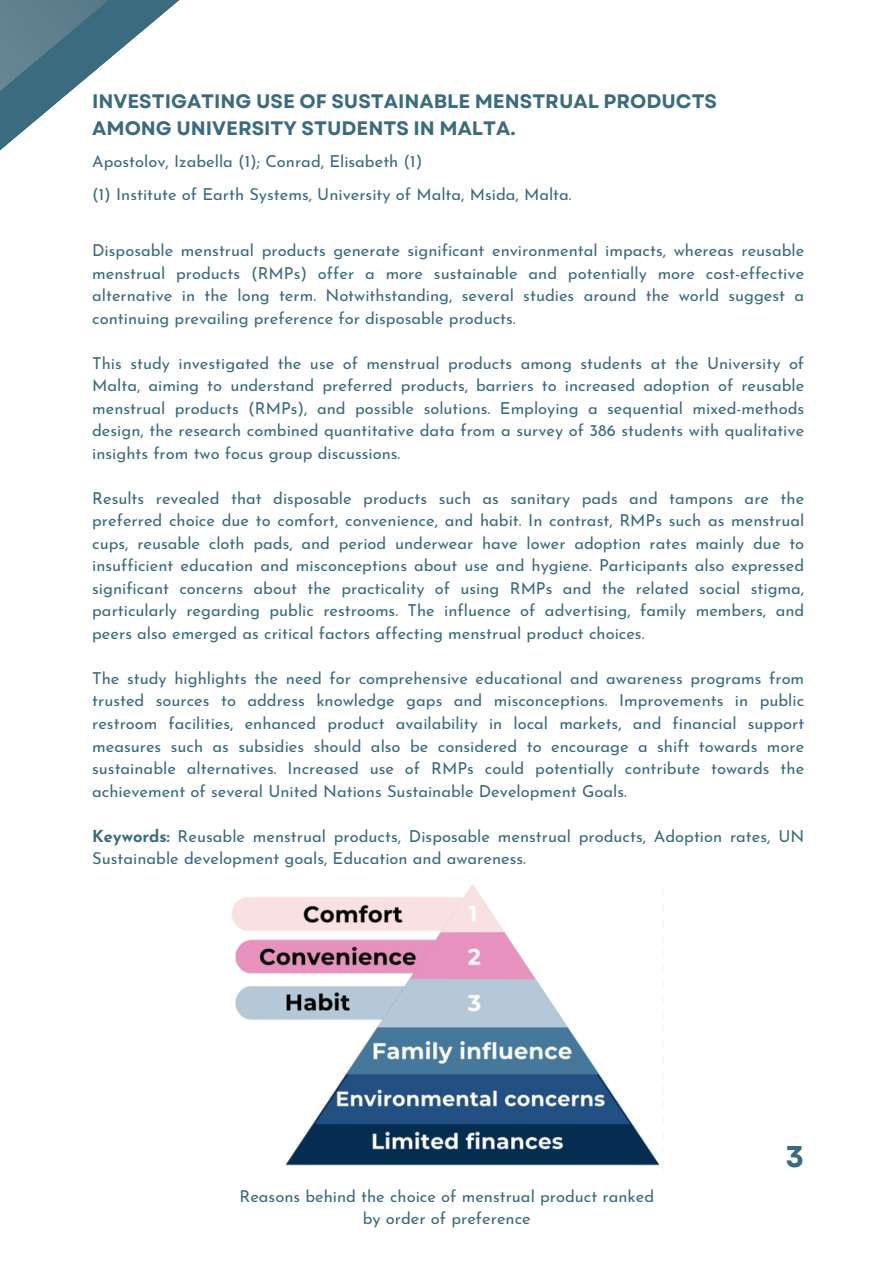
<style>
.page{position:relative;width:894px;height:1264px;background:#fff}
.page>*{position:absolute;margin:0;border:0;box-sizing:border-box;transform-origin:0 0}
.t1{font:700 30px "Garet";color:#3b6b7f}
.t2{font:700 19.5px/27px "Garet";color:#3b6b7f}
.t3{font:16.5px/22.5px "Josefin Sans";color:#3b6b7f;text-align:justify}
.s1{font-weight:700}
</style>
<div class="page">
<img style="left:232px;top:884px;width:428px;height:282px">
<svg style="left:0;top:0;width:179px;height:151px"></svg>
<p class="t2" style="left:92px;top:87px;width:626px">INVESTIGATING USE OF SUSTAINABLE MENSTRUAL PRODUCTS<br>AMONG UNIVERSITY STUDENTS IN MALTA.</p>
<p class="t3" style="left:92px;top:151px;width:331px">Apostolov, Izabella (1); Conrad, Elisabeth (1)</p>
<p class="t3" style="left:92px;top:184px;width:481px">(1) Institute of Earth Systems, University of Malta, Msida, Malta.</p>
<h1 class="t3" style="left:92px;top:241px;width:713px">Disposable menstrual products generate significant environmental impacts, whereas reusable menstrual products (RMPs) offer a more sustainable and potentially more cost-effective alternative in the long term. Notwithstanding, several studies around the world suggest a continuing prevailing preference for disposable products.</h1>
<p class="t3" style="left:92px;top:353px;width:713px">This study investigated the use of menstrual products among students at the University of Malta, aiming to understand preferred products, barriers to increased adoption of reusable menstrual products (RMPs), and possible solutions. Employing a sequential mixed-methods design, the research combined quantitative data from a survey of 386 students with qualitative insights from two focus group discussions.</p>
<p class="t3" style="left:92px;top:488px;width:713px">Results revealed that disposable products such as sanitary pads and tampons are the preferred choice due to comfort, convenience, and habit. In contrast, RMPs such as menstrual cups, reusable cloth pads, and period underwear have lower adoption rates mainly due to insufficient education and misconceptions about use and hygiene. Participants also expressed significant concerns about the practicality of using RMPs and the related social stigma, particularly regarding public restrooms. The influence of advertising, family members, and peers also emerged as critical factors affecting menstrual product choices.</p>
<p class="t3" style="left:92px;top:668px;width:713px">The study highlights the need for comprehensive educational and awareness programs from trusted sources to address knowledge gaps and misconceptions. Improvements in public restroom facilities, enhanced product availability in local markets, and financial support measures such as subsidies should also be considered to encourage a shift towards more sustainable alternatives. Increased use of RMPs could potentially contribute towards the achievement of several United Nations Sustainable Development Goals.</p>
<p class="t3" style="left:92px;top:826px;width:713px"><span class="s1">Keywords:</span> Reusable menstrual products, Disposable menstrual products, Adoption rates, UN<br>Sustainable development goals, Education and awareness.</p>
<p class="t3" style="left:239px;top:1186px;width:416px;text-align:center">Reasons behind the choice of menstrual product ranked by order of preference</p>
<p class="t1" style="left:785px;top:1134px;width:20px">3</p>
</div>
